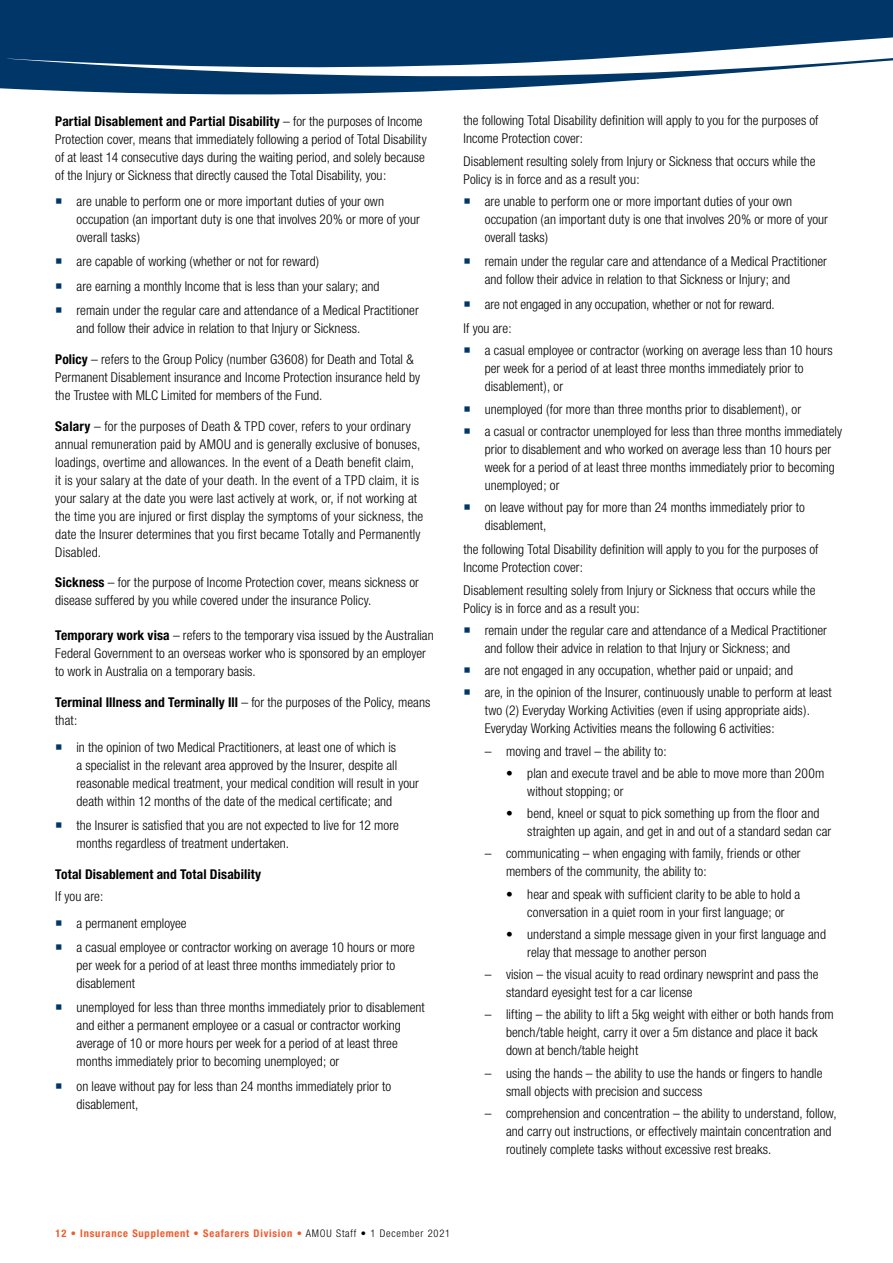
<style>
.page{position:relative;width:893px;height:1263px;background:#fff}
.page>*{position:absolute;margin:0;border:0;box-sizing:border-box;transform-origin:0 0}
.t1{font:300 condensed 13.5px/18px "Helvetica Neue";letter-spacing:.005em;color:#000}
.t2{font:700 condensed 13.5px "Helvetica Neue";letter-spacing:.01em;color:#000}
.t3{font:700 condensed 10.5px "Helvetica Neue";letter-spacing:.075em;color:#f15a2a}
.s1{font-weight:700}
.s2{font-weight:300}
.s3{font-weight:300;color:#000}
</style>
<div class="page">
<svg style="left:0;top:0;width:893px;height:95px;fill:#003768"></svg>
<p class="t1" style="left:55px;top:112px;width:373px"><span class="s1">Partial Disablement and Partial Disability</span> – for the purposes of Income Protection cover, means that immediately following a period of Total Disability of at least 14 consecutive days during the waiting period, and solely because of the Injury or Sickness that directly caused the Total Disability, you:</p>
<p class="t1" style="left:77px;top:192px;width:345px">are unable to perform one or more important duties of your own occupation (an important duty is one that involves 20% or more of your overall tasks)</p>
<p class="t1" style="left:77px;top:249px;width:344px;line-height:24.5px">are capable of working (whether or not for reward)<br>are earning a monthly Income that is less than your salary; and<br>remain under the regular care and attendance of a Medical Practitioner</p>
<p class="t1" style="left:77px;top:319px;width:285px">and follow their advice in relation to that Injury or Sickness.</p>
<p class="t1" style="left:55px;top:350px;width:366px"><span class="s1">Policy</span> – refers to the Group Policy (number G3608) for Death and Total &amp;<br>Permanent Disablement insurance and Income Protection insurance held by the Trustee with MLC Limited for members of the Fund.</p>
<p class="t1" style="left:55px;top:417px;width:369px"><span class="s1">Salary</span> – for the purposes of Death &amp; TPD cover, refers to your ordinary annual remuneration paid by AMOU and is generally exclusive of bonuses, loadings, overtime and allowances. In the event of a Death benefit claim, it is your salary at the date of your death. In the event of a TPD claim, it is your salary at the date you were last actively at work, or, if not working at the time you are injured or first display the symptoms of your sickness, the date the Insurer determines that you first became Totally and Permanently Disabled.</p>
<p class="t1" style="left:55px;top:574px;width:365px"><span class="s1">Sickness</span> – for the purpose of Income Protection cover, means sickness or disease suffered by you while covered under the insurance Policy.</p>
<p class="t1" style="left:55px;top:627px;width:380px"><span class="s1">Temporary work visa</span> – refers to the temporary visa issued by the Australian<br>Federal Government to an overseas worker who is sponsored by an employer to work in Australia on a temporary basis.</p>
<p class="t1" style="left:55px;top:693px;width:376px"><span class="s1">Terminal Illness and Terminally Ill</span> – for the purposes of the Policy, means that:</p>
<p class="t1" style="left:77px;top:738px;width:344px">in the opinion of two Medical Practitioners, at least one of which is<br>a specialist in the relevant area approved by the Insurer, despite all reasonable medical treatment, your medical condition will result in your death within 12 months of the date of the medical certificate; and</p>
<p class="t1" style="left:77px;top:816px;width:324px">the Insurer is satisfied that you are not expected to live for 12 more months regardless of treatment undertaken.</p>
<p class="t2" style="left:55px;top:866px;width:207px">Total Disablement and Total Disability</p>
<p class="t1" style="left:77px;top:883px;width:112px;line-height:26.5px;text-indent:-21px">If you are:<br>a permanent employee</p>
<p class="t1" style="left:77px;top:938px;width:340px">a casual employee or contractor working on average 10 hours or more per week for a period of at least three months immediately prior to disablement</p>
<p class="t1" style="left:77px;top:998px;width:350px">unemployed for less than three months immediately prior to disablement and either a permanent employee or a casual or contractor working average of 10 or more hours per week for a period of at least three months immediately prior to becoming unemployed; or</p>
<p class="t1" style="left:77px;top:1077px;width:316px">on leave without pay for less than 24 months immediately prior to disablement,</p>
<p class="t1" style="left:463px;top:112px;width:357px">the following Total Disability definition will apply to you for the purposes of<br>Income Protection cover:</p>
<p class="t1" style="left:463px;top:152px;width:354px">Disablement resulting solely from Injury or Sickness that occurs while the<br>Policy is in force and as a result you:</p>
<p class="t1" style="left:485px;top:192px;width:345px">are unable to perform one or more important duties of your own occupation (an important duty is one that involves 20% or more of your overall tasks)</p>
<p class="t1" style="left:485px;top:252px;width:344px">remain under the regular care and attendance of a Medical Practitioner and follow their advice in relation to that Sickness or Injury; and</p>
<p class="t1" style="left:463px;top:292px;width:313px;line-height:24.5px;text-indent:21px">are not engaged in any occupation, whether or not for reward.<br>If you are:</p>
<p class="t1" style="left:485px;top:341px;width:349px">a casual employee or contractor (working on average less than 10 hours per week for a period of at least three months immediately prior to disablement), or</p>
<p class="t1" style="left:485px;top:398px;width:359px;line-height:22.2px">unemployed (for more than three months prior to disablement), or<br>a casual or contractor unemployed for less than three months immediately</p>
<p class="t1" style="left:485px;top:440px;width:352px">prior to disablement and who worked on average less than 10 hours per week for a period of at least three months immediately prior to becoming unemployed; or</p>
<p class="t1" style="left:485px;top:498px;width:322px">on leave without pay for more than 24 months immediately prior to disablement,</p>
<p class="t1" style="left:463px;top:540px;width:357px">the following Total Disability definition will apply to you for the purposes of<br>Income Protection cover:</p>
<p class="t1" style="left:463px;top:581px;width:354px">Disablement resulting solely from Injury or Sickness that occurs while the<br>Policy is in force and as a result you:</p>
<p class="t1" style="left:485px;top:621px;width:344px">remain under the regular care and attendance of a Medical Practitioner and follow their advice in relation to that Injury or Sickness; and</p>
<p class="t1" style="left:485px;top:659px;width:349px;line-height:22.2px">are not engaged in any occupation, whether paid or unpaid; and<br>are, in the opinion of the Insurer, continuously unable to perform at least</p>
<p class="t1" style="left:485px;top:701px;width:327px">two (2) Everyday Working Activities (even if using appropriate aids).<br>Everyday Working Activities means the following 6 activities:</p>
<p class="t1" style="left:485px;top:742px;width:183px">– moving and travel – the ability to:</p>
<p class="t1" style="left:527px;top:764px;width:299px;text-indent:-21px">• plan and execute travel and be able to move more than 200m without stopping; or</p>
<p class="t1" style="left:527px;top:804px;width:306px;text-indent:-21px">• bend, kneel or squat to pick something up from the floor and straighten up again, and get in and out of a standard sedan car</p>
<p class="t1" style="left:506px;top:844px;width:296px;text-indent:-21px">– communicating – when engaging with family, friends or other members of the community, the ability to:</p>
<p class="t1" style="left:506px;top:885px;width:296px;text-align:center">• hear and speak with sufficient clarity to be able to hold a conversation in a quiet room in your first language; or</p>
<p class="t1" style="left:527px;top:925px;width:300px;text-indent:-21px">• understand a simple message given in your first language and relay that message to another person</p>
<p class="t1" style="left:506px;top:965px;width:314px;text-indent:-21px">– vision – the visual acuity to read ordinary newsprint and pass the standard eyesight test for a car license</p>
<p class="t1" style="left:506px;top:1005px;width:329px;text-indent:-21px">– lifting – the ability to lift a 5kg weight with either or both hands from bench/table height, carry it over a 5m distance and place it back down at bench/table height</p>
<p class="t1" style="left:506px;top:1064px;width:318px;text-indent:-21px">– using the hands – the ability to use the hands or fingers to handle small objects with precision and success</p>
<p class="t1" style="left:506px;top:1104px;width:332px;text-indent:-21px">– comprehension and concentration – the ability to understand, follow, and carry out instructions, or effectively maintain concentration and routinely complete tasks without excessive rest breaks.</p>
<p class="t3" style="left:56px;top:1227px;width:396px">12 • Insurance Supplement • Seafarers Division <span class="s2">•</span> <span class="s3">AMOU Staff • 1 December 2021</span></p>
</div>
